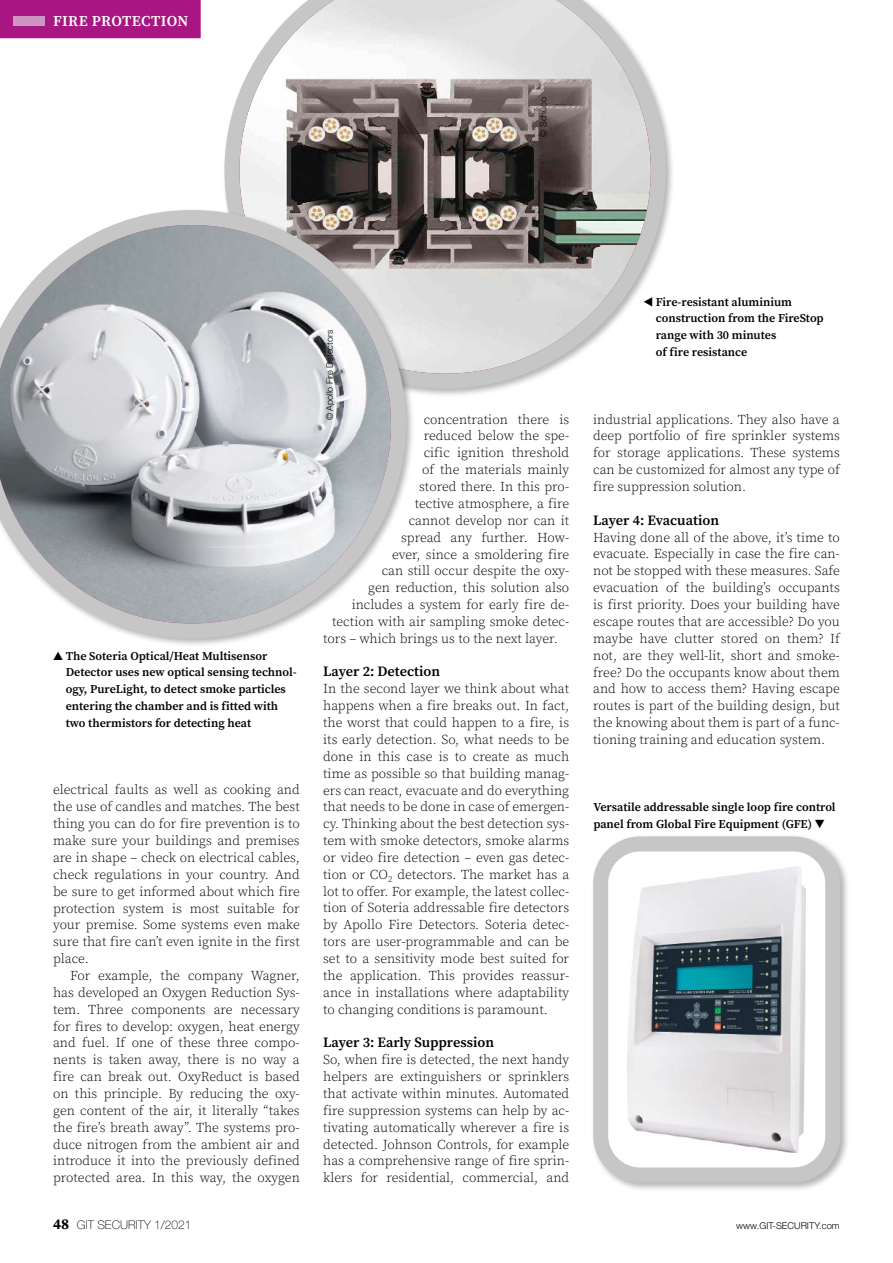
<style>
.page{position:relative;width:893px;height:1263px;background:#fff}
.page>*{position:absolute;margin:0;border:0;box-sizing:border-box;transform-origin:0 0}
.t1{font:600 15px "Source Serif Pro";letter-spacing:.03em;color:#fff}
.t2{font:600 14.25px "Source Serif Pro";color:#000}
.t3{font:300 13.5px/16.8px "Source Serif Pro";color:#000;text-align:justify}
.t4{font:600 12px/16.8px "Source Serif Pro";color:#000}
.t5{font:100 12px "Helvetica Neue LT Std";color:#000}
.t6{font:300 9.45px "Helvetica Neue LT Std";color:#000}
.t7{font:300 9px "Helvetica Neue LT Std";color:#000}
.s1{font-family:"Source Serif Pro";font-weight:700;font-size:15px}
</style>
<div class="page">
<div style="left:222px;top:0;width:453px;height:398px;background:#000;opacity:.3"></div>
<svg style="left:224px;top:0;width:442px;height:389px"></svg>
<div style="left:590px;top:833px;width:259px;height:358px;background:#000;opacity:.3"></div>
<div style="left:601px;top:844px;width:232px;height:331px;background:#fff;border-radius:39px"></div>
<img style="left:628px;top:866px;width:178px;height:286px">
<div style="left:593px;top:836px;width:247px;height:346px;border:15px solid #c6c6c6;border-radius:39px"></div>
<div style="left:0;top:207px;width:415px;height:441px;background:#000;opacity:.3"></div>
<svg style="left:0;top:210px;width:406px;height:428px"></svg>
<div style="left:0;top:0;width:201px;height:38px;background:#a71681"></div>
<div style="left:13px;top:16px;width:32px;height:10px;background:#cf95c2"></div>
<p class="t1" style="left:53px;top:12px;width:125px">Fire Protection</p>
<p class="t7" style="left:538px;top:137px;width:41px;rotate:-90deg">© Schüco</p>
<p class="t4" style="left:66px;top:648px;width:232px;text-indent:-13px">▲ The Soteria Optical/Heat Multisensor Detector uses new optical sensing technol&shy;ogy, PureLight, to detect smoke particles entering the chamber and is fitted with two thermistors for detecting heat</p>
<p class="t3" style="left:53px;top:782px;width:248px">electrical faults as well as cooking and the use of candles and matches. The best thing you can do for fire prevention is to make sure your buildings and premises are in shape – check on electrical cables, check regulations in your country. And be sure to get informed about which fire protection system is most suitable for your premise. Some systems even make sure that fire can’t even ignite in the first place.</p>
<p class="t3" style="left:53px;top:967px;width:248px;text-indent:17px">For example, the company Wagner, has developed an Oxygen Reduction Sys&shy;tem. Three components are necessary for fires to develop: oxygen, heat energy and fuel. If one of these three compo&shy;nents is taken away, there is no way a fire can break out. OxyReduct is based on this principle. By reducing the oxy&shy;gen content of the air, it literally “takes the fire’s breath away”. The systems pro&shy;duce nitrogen from the ambient air and introduce it into the previously defined protected area. In this way, the oxygen</p>
<p class="t7" style="left:324px;top:420px;width:92px;rotate:-90deg">© Apollo Fire Detectors</p>
<p class="t3" style="left:424px;top:411px;width:147px">concentration there is</p>
<p class="t3" style="left:424px;top:428px;width:147px">reduced below the spe-</p>
<p class="t3" style="left:424px;top:445px;width:147px">cific ignition threshold</p>
<p class="t3" style="left:422px;top:462px;width:149px">of the materials mainly</p>
<p class="t3" style="left:419px;top:479px;width:151px">stored there. In this pro-</p>
<p class="t3" style="left:415px;top:495px;width:156px">tective atmosphere, a fire</p>
<p class="t3" style="left:409px;top:512px;width:162px">cannot develop nor can it</p>
<p class="t3" style="left:401px;top:529px;width:169px">spread any further. How-</p>
<p class="t3" style="left:392px;top:546px;width:178px">ever, since a smoldering fire</p>
<p class="t3" style="left:382px;top:563px;width:189px">can still occur despite the oxy-</p>
<p class="t3" style="left:368px;top:580px;width:202px">gen reduction, this solution also</p>
<p class="t3" style="left:352px;top:597px;width:219px">includes a system for early fire de-</p>
<p class="t3" style="left:332px;top:614px;width:239px">tection with air sampling smoke detec-</p>
<p class="t3" style="left:323px;top:630px;width:236px">tors – which brings us to the next layer.</p>
<p class="t2" style="left:323px;top:663px;width:118px">Layer 2: Detection</p>
<p class="t3" style="left:323px;top:681px;width:248px">In the second layer we think about what happens when a fire breaks out. In fact, the worst that could happen to a fire, is its early detection. So, what needs to be done in this case is to create as much time as possible so that building manag&shy;ers can react, evacuate and do everything that needs to be done in case of emergen&shy;cy. Thinking about the best detection sys&shy;tem with smoke detectors, smoke alarms or video fire detection – even gas detec&shy;tion or CO<sub>2</sub> detectors. The market has a lot to offer. For example, the latest collec&shy;tion of Soteria addressable fire detectors by Apollo Fire Detectors. Soteria detec&shy;tors are user-programmable and can be set to a sensitivity mode best suited for the application. This provides reassur&shy;ance in installations where adaptability to changing conditions is paramount.</p>
<p class="t2" style="left:323px;top:1034px;width:172px">Layer 3: Early Suppression</p>
<p class="t3" style="left:323px;top:1052px;width:248px">So, when fire is detected, the next handy helpers are extinguishers or sprinklers that activate within minutes. Automated fire suppression systems can help by ac&shy;tivating automatically wherever a fire is detected. Johnson Controls, for example has a comprehensive range of fire sprin&shy;klers for residential, commercial, and</p>
<p class="t4" style="left:656px;top:294px;width:169px;text-indent:-13px">◀ Fire-resistant aluminium construction from the FireStop range with 30 minutes<br>of fire resistance</p>
<p class="t3" style="left:593px;top:411px;width:248px">industrial applications. They also have a deep portfolio of fire sprinkler systems for storage applications. These systems can be customized for almost any type of fire suppression solution.</p>
<p class="t2" style="left:593px;top:512px;width:127px">Layer 4: Evacuation</p>
<p class="t3" style="left:593px;top:529px;width:248px">Having done all of the above, it’s time to evacuate. Especially in case the fire can&shy;not be stopped with these measures. Safe evacuation of the building’s occupants is first priority. Does your building have escape routes that are accessible? Do you maybe have clutter stored on them? If not, are they well-lit, short and smoke&shy;free? Do the occupants know about them and how to access them? Having escape routes is part of the building design, but the knowing about them is part of a func&shy;tioning training and education system.</p>
<p class="t4" style="left:593px;top:799px;width:244px">Versatile addressable single loop fire control panel from Global Fire Equipment (GFE) ▼</p>
<p class="t5" style="left:53px;top:1218px;width:140px"><span class="s1">48</span> GIT SECURITY 1/2021</p>
<p class="t6" style="left:736px;top:1220px;width:105px">www.GIT-SECURITY.com</p>
</div>
